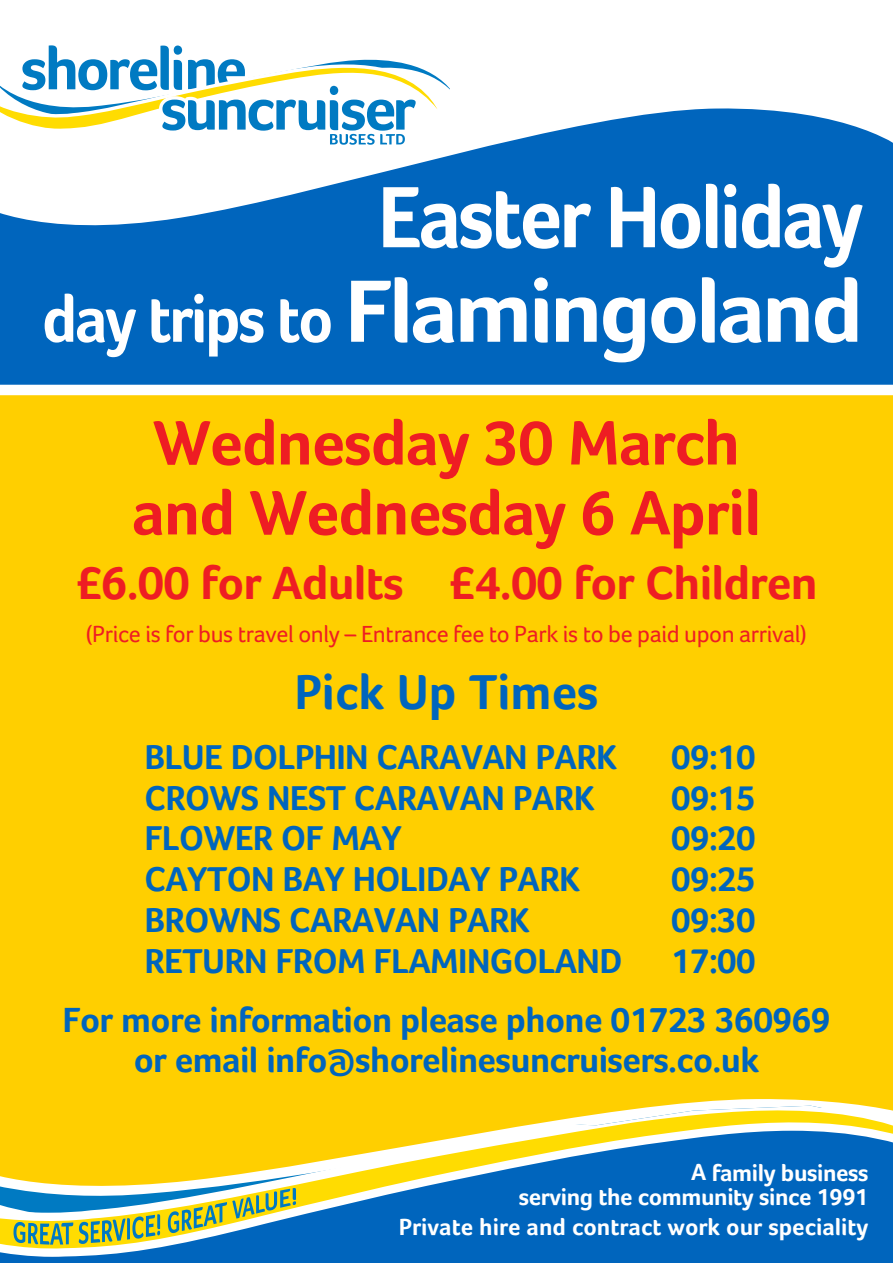
<style>
.page{position:relative;width:893px;height:1263px;background:#fff}
.page>*{position:absolute;margin:0;border:0;box-sizing:border-box;transform-origin:0 0}
.t1{font:700 91.05px "Foco";letter-spacing:-.04em;color:#fff}
.t2{font:700 89.55px "Foco";letter-spacing:-.04em;color:#fff;scale:.93 1}
.t3{font:700 64.5px/69.9px "Foco";letter-spacing:-.015em;color:#ee1d23;text-align:center}
.t4{font:700 50.55px "Foco";color:#0065bd}
.t5{font:700 48px "Foco";letter-spacing:-.015em;color:#ee1d23}
.t6{font:700 36px/40.2px "Foco";letter-spacing:-.015em;color:#0065bd;text-align:center}
.t7{font:700 35.55px "Foco";letter-spacing:-.015em;color:#0065bd}
.t8{font:700 24.15px/24px "Foco";letter-spacing:-.015em;color:#fff;text-align:right}
.t9{font:24px "Foco";letter-spacing:-.015em;color:#ee1d23}
.s1{font-size:67.95px}
</style>
<div class="page">
<svg style="left:0;top:108px;width:893px;height:277px;background:#247ac6"></svg>
<div style="left:0;top:391px;width:893px;height:829px;background:#ffcf00"></div>
<svg style="left:660px;top:1099px;width:206px;height:7px"></svg>
<div style="left:0;top:1257px;width:893px;height:6px;background:#0065bd"></div>
<svg style="left:0;top:45px;width:449px;height:100px"></svg>
<svg style="left:0;top:1252px;width:893px;height:5px;background:#1773c3"></svg>
<svg style="left:1px;top:1106px;width:892px;height:146px;fill:#0065bd"></svg>
<svg style="left:0;top:1127px;width:420px;height:117px"></svg>
<div style="left:0;top:385px;width:893px;height:10px;background:#fff"></div>
<h2 class="t2" style="left:378px;top:164px;width:524px">Easter Holiday</h2>
<h1 class="t1" style="left:42px;top:257px;width:823px"><span class="s1">day trips to</span> Flamingoland</h1>
<h3 class="t3" style="left:132px;top:407px;width:631px">Wednesday 30 March and Wednesday 6 April</h3>
<h3 class="t5" style="left:75px;top:555px;width:744px">£6.00 for Adults £4.00 for Children</h3>
<p class="t9" style="left:86px;top:620px;width:723px">(Price is for bus travel only – Entrance fee to Park is to be paid upon arrival)</p>
<h3 class="t4" style="left:295px;top:662px;width:305px">Pick Up Times</h3>
<p class="t7" style="left:144px;top:736px;width:474px">BLUE DOLPHIN CARAVAN PARK</p>
<p class="t7" style="left:671px;top:736px;width:86px">09:10</p>
<p class="t7" style="left:144px;top:777px;width:452px">CROWS NEST CARAVAN PARK</p>
<p class="t7" style="left:671px;top:777px;width:86px">09:15</p>
<p class="t7" style="left:144px;top:817px;width:259px">FLOWER OF MAY</p>
<p class="t7" style="left:671px;top:817px;width:86px">09:20</p>
<p class="t7" style="left:144px;top:858px;width:437px">CAYTON BAY HOLIDAY PARK</p>
<p class="t7" style="left:671px;top:858px;width:86px">09:25</p>
<p class="t7" style="left:144px;top:899px;width:387px">BROWNS CARAVAN PARK</p>
<p class="t7" style="left:671px;top:899px;width:86px">09:30</p>
<p class="t7" style="left:144px;top:939px;width:479px">RETURN FROM FLAMINGOLAND</p>
<p class="t7" style="left:671px;top:939px;width:86px">17:00</p>
<p class="t6" style="left:62px;top:1000px;width:770px">For more information please phone 01723 360969 or email info@shorelinesuncruisers.co.uk</p>
<p class="t8" style="left:519px;top:1160px;width:351px">A family business<br>serving the community since 1991</p>
<p class="t8" style="left:399px;top:1215px;width:471px">Private hire and contract work our speciality</p>
</div>
